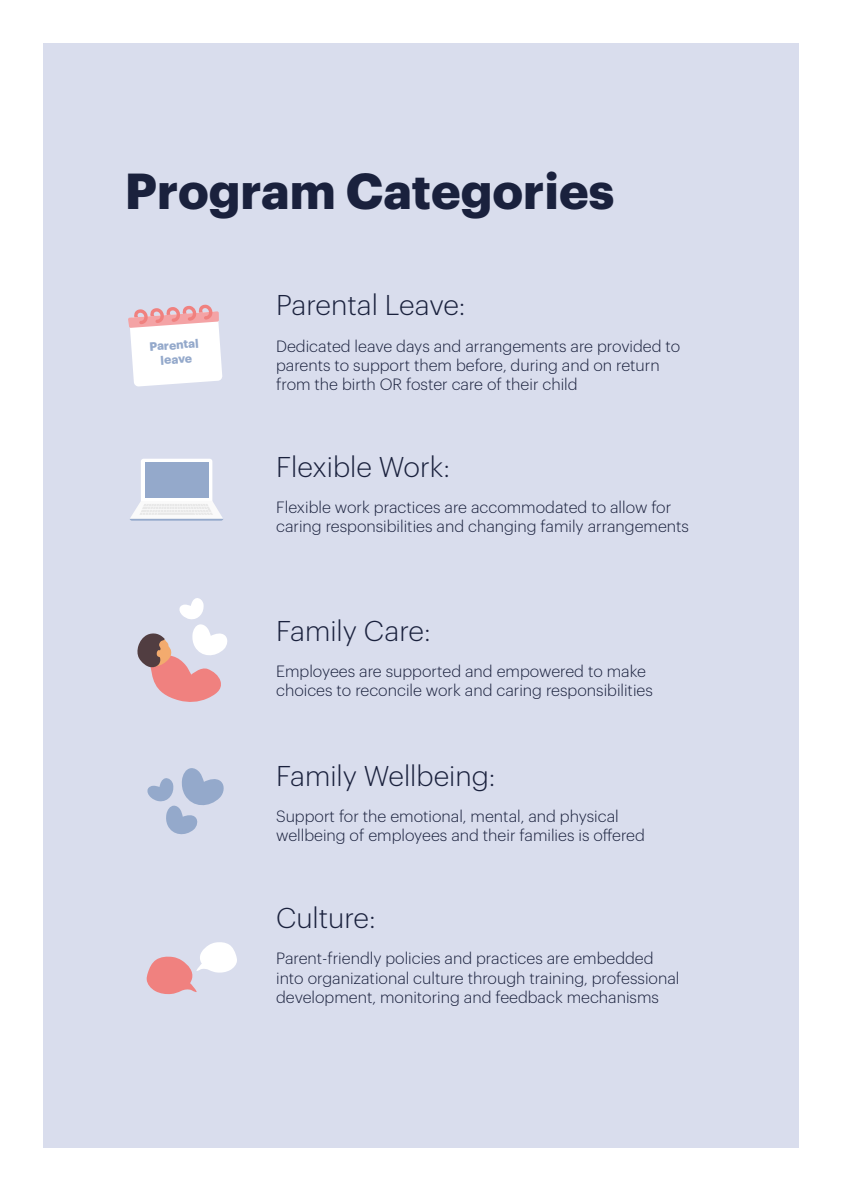
<style>
.page{position:relative;width:842px;height:1191px;background:#fff}
.page>*{position:absolute;margin:0;border:0;box-sizing:border-box;transform-origin:0 0}
.t1{font:700 49.4px "Graphik";color:#1a213d}
.t2{font:300 28px "Graphik";color:#1a213d}
.t3{font:300 16px/19.2px "Graphik";color:#1a213d}
.t4{font:700 12px/14.4px "Graphik";color:#94a9cb;text-align:center}
</style>
<div class="page">
<div style="left:43px;top:43px;width:756px;height:1104px;background:#d9dded"></div>
<svg style="left:128px;top:304px;width:94px;height:82px"></svg>
<div style="left:141px;top:459px;width:71px;height:44px;background:#fff;border-radius:3px"></div>
<div style="left:145px;top:462px;width:63px;height:36px;background:#94a9cb"></div>
<svg style="left:130px;top:501px;width:93px;height:19px"></svg>
<svg style="left:137px;top:598px;width:90px;height:104px"></svg>
<svg style="left:147px;top:768px;width:77px;height:67px"></svg>
<svg style="left:146px;top:942px;width:91px;height:52px"></svg>
<h1 class="t1" style="left:125px;top:153px;width:491px">Program Categories</h1>
<p class="t4" style="left:149px;top:338px;width:51px;rotate:-4deg">Parental leave</p>
<h2 class="t2" style="left:276px;top:285px;width:191px">Parental Leave:</h2>
<p class="t3" style="left:276px;top:335px;width:406px">Dedicated leave days and arrangements are provided to parents to support them before, during and on return from the birth OR foster care of their child</p>
<h2 class="t2" style="left:276px;top:446px;width:175px">Flexible Work:</h2>
<p class="t3" style="left:276px;top:496px;width:414px">Flexible work practices are accommodated to allow for caring responsibilities and changing family arrangements</p>
<h2 class="t2" style="left:276px;top:610px;width:156px">Family Care:</h2>
<p class="t3" style="left:276px;top:660px;width:378px">Employees are supported and empowered to make choices to reconcile work and caring responsibilities</p>
<h2 class="t2" style="left:276px;top:755px;width:221px">Family Wellbeing:</h2>
<p class="t3" style="left:276px;top:805px;width:370px">Support for the emotional, mental, and physical wellbeing of employees and their families is offered</p>
<h2 class="t2" style="left:276px;top:897px;width:101px">Culture:</h2>
<p class="t3" style="left:276px;top:948px;width:405px">Parent-friendly policies and practices are embedded into organizational culture through training, professional development, monitoring and feedback mechanisms</p>
</div>
